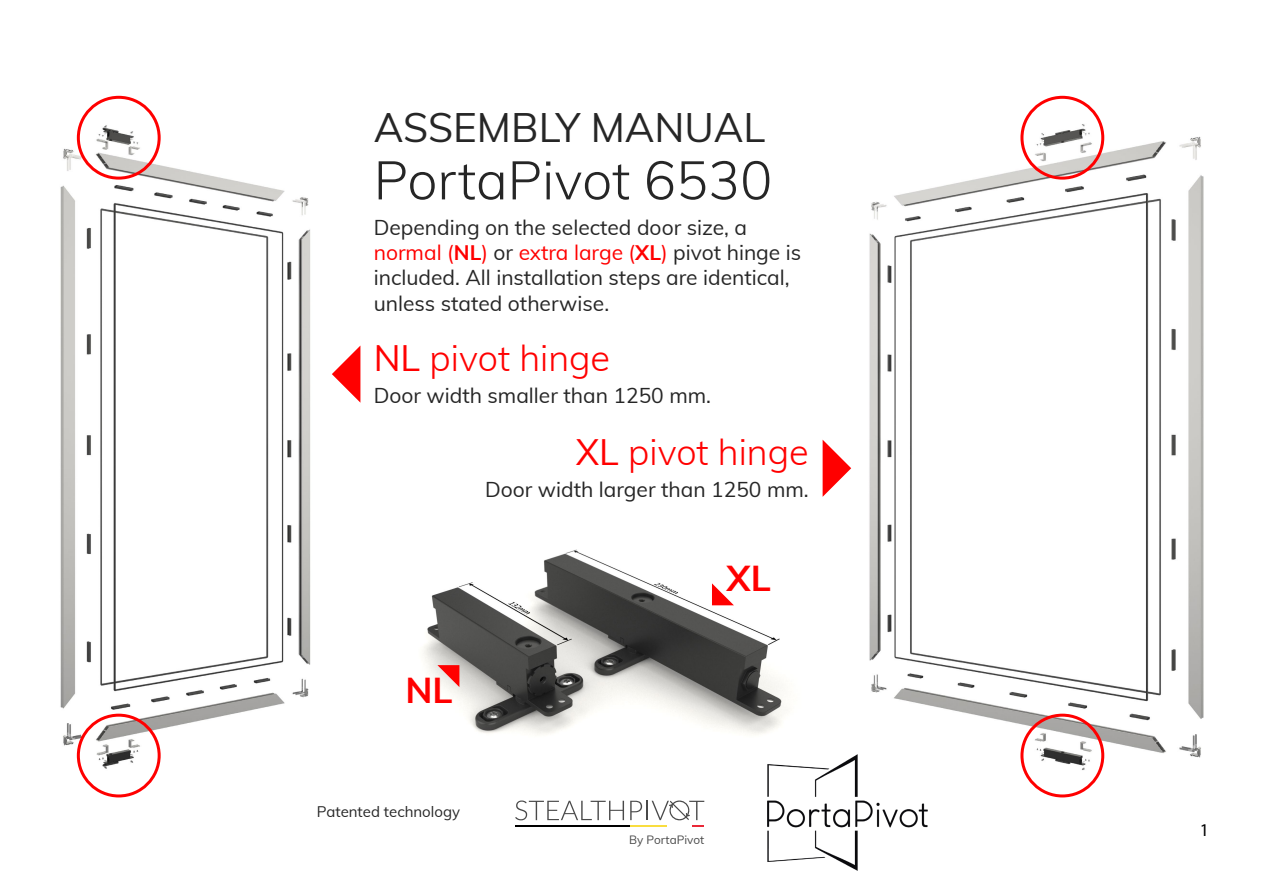
<style>
.page{position:relative;width:1263px;height:893px;background:#fff}
.page>*{position:absolute;margin:0;border:0;box-sizing:border-box;transform-origin:0 0}
.t1{font:300 53.55px "Muli";color:#262626}
.t2{font:40.35px "Muli";color:#262626}
.t3{font:300 36px "Muli";color:#f00}
.t4{font:700 36px "Muli";color:#f00}
.t5{font:21px/25.2px "Muli";color:#262626}
.t6{font:18px "Myriad Pro";color:#000}
.t7{font:15px "Muli";color:#262626}
.t8{font:11.85px "Muli";color:#494949}
.s1{color:#f00}
.s2{font-weight:700;color:#f00}
.s3{font-weight:400}
</style>
<div class="page">
<img style="left:869px;top:122px;width:335px;height:652px">
<img style="left:60px;top:116px;width:251px;height:665px">
<img style="left:423px;top:549px;width:365px;height:186px">
<svg style="left:332px;top:346px;width:28px;height:56px"></svg>
<svg style="left:823px;top:440px;width:28px;height:57px"></svg>
<svg style="left:437px;top:665px;width:22px;height:22px"></svg>
<svg style="left:712px;top:583px;width:22px;height:22px"></svg>
<hr style="left:515px;top:826px;width:115px;height:1px;background:#000">
<svg style="left:630px;top:800px;width:74px;height:27px"></svg>
<svg style="left:515px;top:800px;width:109px;height:20px"></svg>
<img style="left:767px;top:751px;width:165px;height:120px">
<div style="left:1020px;top:96px;width:84px;height:84px;border:3px solid #f00;border-radius:50%"></div>
<div style="left:1020px;top:714px;width:84px;height:83px;border:3px solid #f00;border-radius:50%"></div>
<div style="left:77px;top:96px;width:84px;height:84px;border:3px solid #f00;border-radius:50%"></div>
<div style="left:77px;top:714px;width:84px;height:83px;border:3px solid #f00;border-radius:50%"></div>
<h2 class="t2" style="left:374px;top:98px;width:393px">ASSEMBLY MANUAL</h2>
<h1 class="t1" style="left:374px;top:141px;width:400px">PortaPivot 6530</h1>
<p class="t5" style="left:374px;top:214px;width:429px">Depending on the selected door size, a <span class="s1">normal (</span><span class="s2">NL</span><span class="s1">)</span> or <span class="s1">extra large (</span><span class="s2">XL</span><span class="s1">)</span> pivot hinge is included. All installation steps are identical, unless stated otherwise.</p>
<h3 class="t3" style="left:374px;top:332px;width:238px"><span class="s3">NL</span> pivot hinge</h3>
<p class="t5" style="left:374px;top:382px;width:339px">Door width smaller than 1250 mm.</p>
<h3 class="t3" style="left:576px;top:426px;width:235px"><span class="s3">XL</span> pivot hinge</h3>
<p class="t5" style="left:485px;top:476px;width:325px">Door width larger than 1250 mm.</p>
<h3 class="t4" style="left:405px;top:664px;width:49px">NL</h3>
<p class="t7" style="left:317px;top:800px;width:145px">Patented technology</p>
<h3 class="t4" style="left:726px;top:551px;width:46px">XL</h3>
<p class="t8" style="left:629px;top:831px;width:77px">By PortaPivot</p>
<p class="t6" style="left:1200px;top:819px;width:11px">1</p>
</div>
